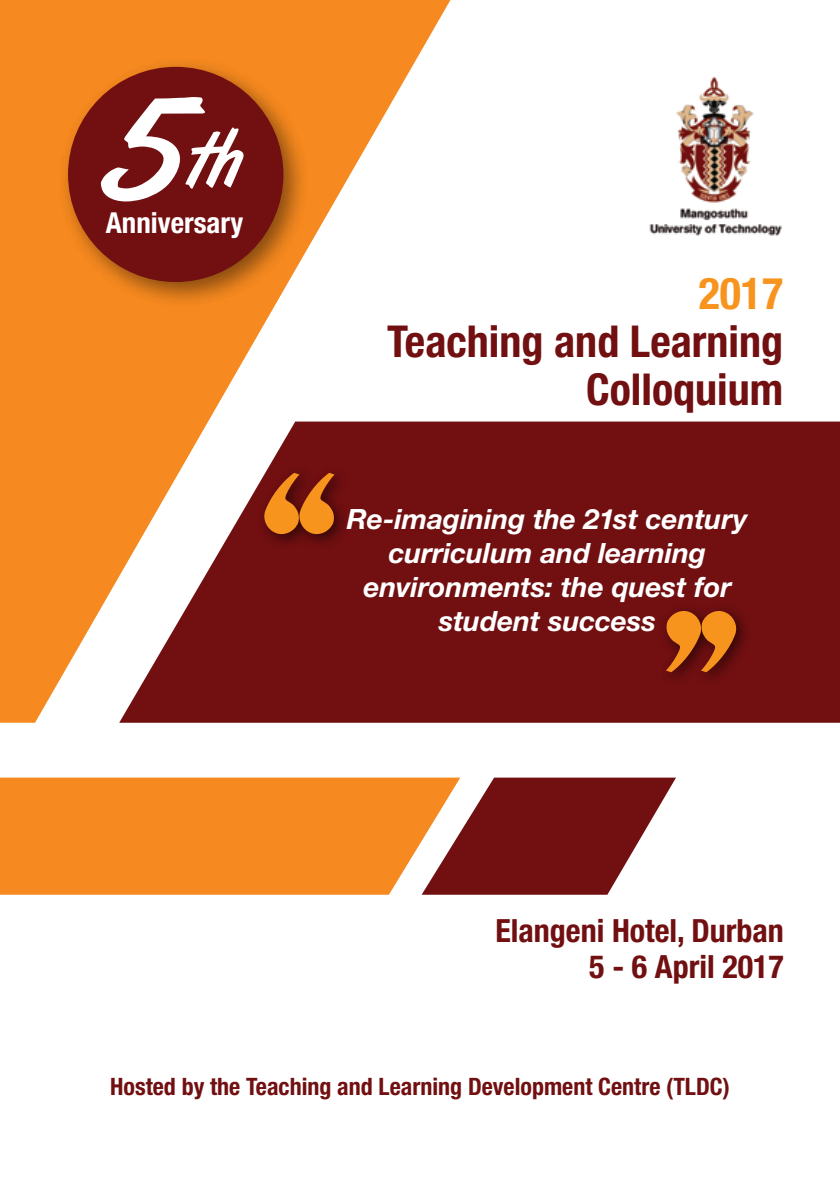
<style>
.page{position:relative;width:840px;height:1191px;background:#fff}
.page>*{position:absolute;margin:0;border:0;box-sizing:border-box;transform-origin:0 0}
.t1{font:74.2px "Art Brush";color:#fff}
.t2{font:700 condensed 44px/48px "Helvetica Neue LT Std";color:#710f11;text-align:right}
.t3{font:700 condensed 44px "Helvetica Neue LT Std";color:#f7941e}
.t4{font:700 condensed 32px/36px "Helvetica Neue LT Std";color:#710f11;text-align:right}
.t5{font:700 condensed 28.8px "Helvetica Neue LT Std";color:#fff}
.t6{font:italic 700 28px/34px "Helvetica Neue LT Std";letter-spacing:-.005em;color:#fff;text-align:center}
.t7{font:700 condensed 24px "Helvetica Neue LT Std";color:#710f11}
.s1{font-size:148.2px}
</style>
<div class="page">
<svg style="left:0;top:0;width:450px;height:722px;fill:#f6891f"></svg>
<img style="left:649px;top:76px;width:133px;height:160px">
<svg style="left:119px;top:421px;width:720px;height:301px;background:#842b29"></svg>
<div style="left:0;top:777px;width:421px;height:117px;background:#f6891f"></div>
<svg style="left:421px;top:777px;width:254px;height:117px"></svg>
<div style="left:256px;top:465px;width:94px;height:85px;background:#000;opacity:.55"></div>
<svg style="left:262px;top:473px;width:72px;height:63px;background:#b25617"></svg>
<div style="left:658px;top:603px;width:93px;height:84px;background:#000;opacity:.55"></div>
<svg style="left:665px;top:608px;width:73px;height:64px;background:#ae5316"></svg>
<div style="left:58px;top:56px;width:252px;height:252px;background:#000;opacity:.45"></div>
<div style="left:68px;top:67px;width:215px;height:215px;background:#710f11;border-radius:50%"></div>
<h1 class="t1" style="left:101px;top:121px;width:139px"><span class="s1">5</span>th</h1>
<p class="t5" style="left:106px;top:205px;width:139px">Anniversary</p>
<h2 class="t3" style="left:698px;top:267px;width:86px">2017</h2>
<h2 class="t2" style="left:387px;top:317px;width:397px">Teaching and Learning<br>Colloquium</h2>
<p class="t6" style="left:346px;top:501px;width:402px">Re-imagining the 21st century curriculum and learning environments: the quest for student success</p>
<p class="t4" style="left:495px;top:911px;width:290px">Elangeni Hotel, Durban<br>5 - 6 April 2017</p>
<p class="t7" style="left:110px;top:1071px;width:621px">Hosted by the Teaching and Learning Development Centre (TLDC)</p>
</div>
